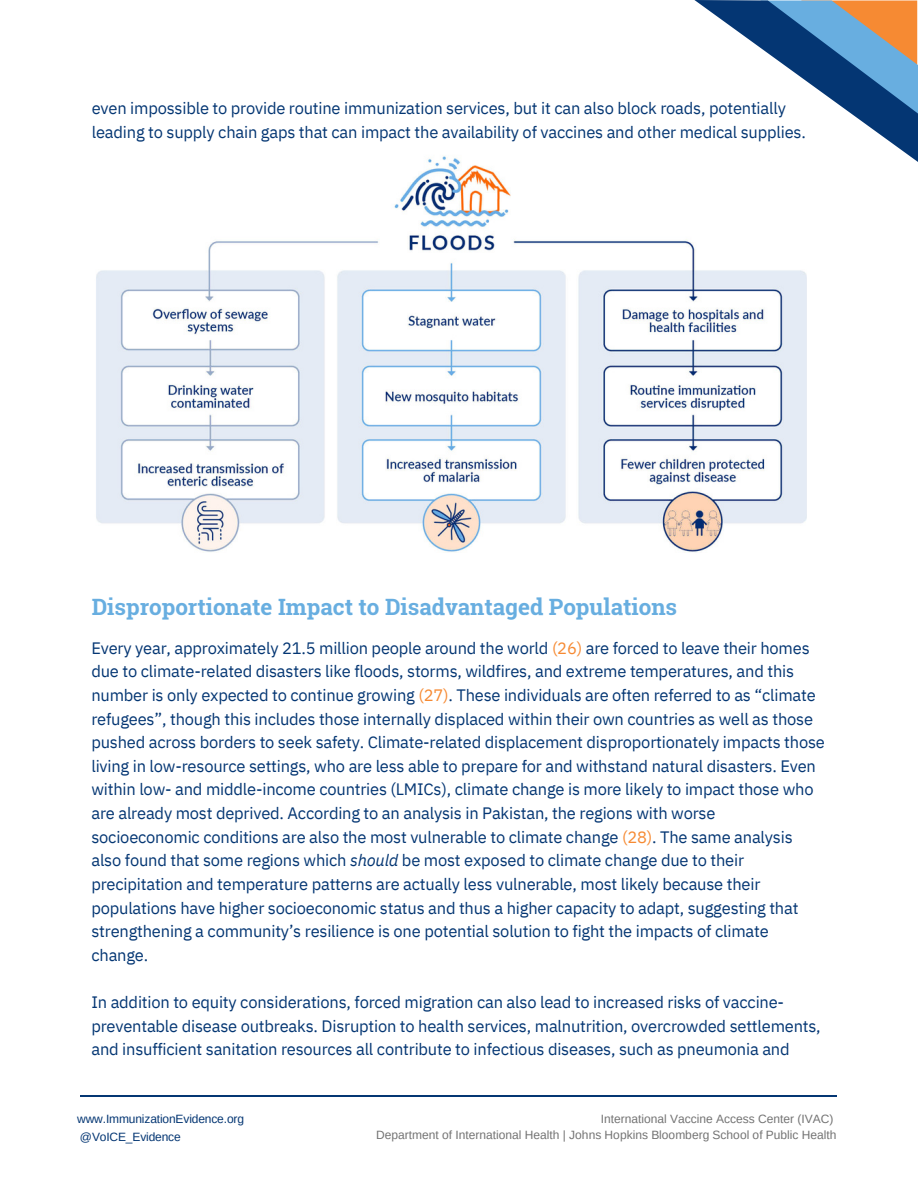
<style>
.page{position:relative;width:918px;height:1188px;background:#fff}
.page>*{position:absolute;margin:0;border:0;box-sizing:border-box;transform-origin:0 0}
.t1{font:700 22.5px "Roboto Slab";color:#68aee0}
.t2{font:16.5px/23.7px "IBM Plex Sans";letter-spacing:-.01em;color:#043673}
.t3{font:12px "Arimo";color:#737373}
.t4{font:12px "Arimo";letter-spacing:-.01em;color:#043673}
.s1{color:#f68a33}
.s2{font-style:italic}
</style>
<div class="page">
<svg style="left:694px;top:0;width:224px;height:162px"></svg>
<hr style="left:80px;top:1095px;width:757px;height:2px;background:#043673">
<img style="left:96px;top:152px;width:711px;height:401px">
<p class="t2" style="left:92px;top:96px;width:716px">even impossible to provide routine immunization services, but it can also block roads, potentially leading to supply chain gaps that can impact the availability of vaccines and other medical supplies.</p>
<p class="t1" style="left:92px;top:592px;width:587px">Disproportionate Impact to Disadvantaged Populations</p>
<p class="t2" style="left:91px;top:636px;width:735px">Every year, approximately 21.5 million people around the world <span class="s1">(26)</span> are forced to leave their homes due to climate-related disasters like floods, storms, wildfires, and extreme temperatures, and this number is only expected to continue growing <span class="s1">(27)</span>. These individuals are often referred to as “climate refugees”, though this includes those internally displaced within their own countries as well as those pushed across borders to seek safety. Climate-related displacement disproportionately impacts those living in low-resource settings, who are less able to prepare for and withstand natural disasters. Even within low- and middle-income countries (LMICs), climate change is more likely to impact those who are already most deprived. According to an analysis in Pakistan, the regions with worse socioeconomic conditions are also the most vulnerable to climate change <span class="s1">(28)</span>. The same analysis also found that some regions which <span class="s2">should</span> be most exposed to climate change due to their precipitation and temperature patterns are actually less vulnerable, most likely because their populations have higher socioeconomic status and thus a higher capacity to adapt, suggesting that strengthening a community’s resilience is one potential solution to fight the impacts of climate change.</p>
<p class="t2" style="left:91px;top:990px;width:731px">In addition to equity considerations, forced migration can also lead to increased risks of vaccine&shy;preventable disease outbreaks. Disruption to health services, malnutrition, overcrowded settlements, and insufficient sanitation resources all contribute to infectious diseases, such as pneumonia and</p>
<p class="t4" style="left:77px;top:1112px;width:168px">www.ImmunizationEvidence.org</p>
<p class="t4" style="left:80px;top:1130px;width:102px">@VoICE_Evidence</p>
<p class="t3" style="left:601px;top:1112px;width:234px">International Vaccine Access Center (IVAC)</p>
<p class="t3" style="left:376px;top:1128px;width:462px">Department of International Health | Johns Hopkins Bloomberg School of Public Health</p>
</div>
